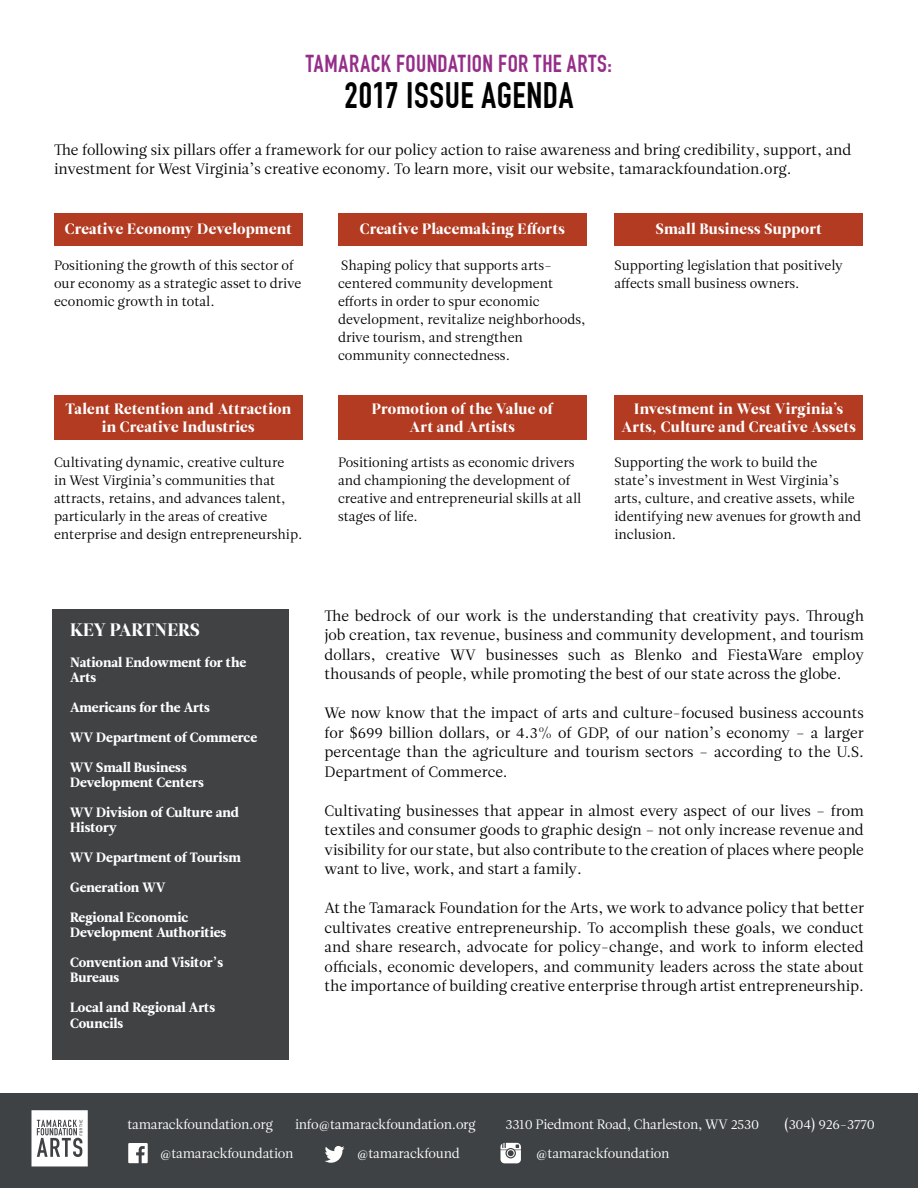
<style>
.page{position:relative;width:918px;height:1188px;background:#fff}
.page>*{position:absolute;margin:0;border:0;box-sizing:border-box;transform-origin:0 0}
.t1{font:700 36px "DIN Condensed";letter-spacing:.015em;color:#010102}
.t2{font:700 24px "DIN Condensed";letter-spacing:.02em;color:#952d89}
.t3{font:18px "Leitura Display";color:#fff}
.t4{font:15px/19.5px "Leitura Roman 1";color:#000;text-align:justify}
.t5{font:15px/18px "Leitura Display";letter-spacing:.02em;color:#fff;text-align:center}
.t6{font:13.5px/18px "Leitura Roman 1";color:#000}
.t7{font:13.5px/15px "Leitura News Roman 4";color:#fff}
.t8{font:13.5px "Leitura Roman 1";letter-spacing:-.02em;color:#fff}
</style>
<div class="page">
<div style="left:0;top:1094px;width:918px;height:94px;background:#3f4244"></div>
<div style="left:54px;top:214px;width:249px;height:32px;background:#b23b22"></div>
<div style="left:338px;top:214px;width:249px;height:32px;background:#b23b22"></div>
<div style="left:615px;top:214px;width:248px;height:32px;background:#b23b22"></div>
<div style="left:54px;top:395px;width:249px;height:45px;background:#b23b22"></div>
<div style="left:338px;top:395px;width:249px;height:45px;background:#b23b22"></div>
<div style="left:615px;top:395px;width:248px;height:45px;background:#b23b22"></div>
<svg style="left:325px;top:1146px;width:20px;height:17px"></svg>
<svg style="left:128px;top:1143px;width:20px;height:20px"></svg>
<svg style="left:501px;top:1143px;width:20px;height:20px"></svg>
<svg style="left:32px;top:1110px;width:56px;height:56px;background:#d5d5d6"></svg>
<div style="left:52px;top:609px;width:237px;height:451px;background:#404243"></div>
<h2 class="t2" style="left:306px;top:50px;width:308px">TAMARACK FOUNDATION FOR THE ARTS:</h2>
<h1 class="t1" style="left:345px;top:74px;width:230px">2017 ISSUE AGENDA</h1>
<p class="t4" style="left:54px;top:140px;width:799px">The following six pillars offer a framework for our policy action to raise awareness and bring credibility, support, and investment for West Virginia’s creative economy. To learn more, visit our website, tamarackfoundation.org.</p>
<p class="t5" style="left:65px;top:220px;width:229px">Creative Economy Development</p>
<p class="t5" style="left:360px;top:220px;width:207px">Creative Placemaking Efforts</p>
<p class="t5" style="left:656px;top:220px;width:168px">Small Business Support</p>
<p class="t6" style="left:54px;top:257px;width:249px">Positioning the growth of this sector of our economy as a strategic asset to drive economic growth in total.</p>
<p class="t6" style="left:338px;top:257px;width:249px">Shaping policy that supports arts&shy;centered community development efforts in order to spur economic development, revitalize neighborhoods, drive tourism, and strengthen community connectedness.</p>
<p class="t6" style="left:615px;top:257px;width:230px">Supporting legislation that positively affects small business owners.</p>
<p class="t5" style="left:66px;top:400px;width:227px">Talent Retention and Attraction in Creative Industries</p>
<p class="t5" style="left:372px;top:400px;width:183px">Promotion of the Value of<br>Art and Artists</p>
<p class="t5" style="left:622px;top:400px;width:236px">Investment in West Virginia’s<br>Arts, Culture and Creative Assets</p>
<p class="t6" style="left:54px;top:453px;width:250px">Cultivating dynamic, creative culture<br>in West Virginia’s communities that attracts, retains, and advances talent, particularly in the areas of creative enterprise and design entrepreneurship.</p>
<p class="t6" style="left:338px;top:453px;width:245px">Positioning artists as economic drivers and championing the development of creative and entrepreneurial skills at all stages of life.</p>
<p class="t6" style="left:615px;top:453px;width:248px">Supporting the work to build the<br>state’s investment in West Virginia’s arts, culture, and creative assets, while identifying new avenues for growth and inclusion.</p>
<p class="t3" style="left:70px;top:619px;width:131px">KEY PARTNERS</p>
<p class="t7" style="left:70px;top:655px;width:178px">National Endowment for the<br>Arts</p>
<p class="t7" style="left:70px;top:700px;width:141px">Americans for the Arts</p>
<p class="t7" style="left:70px;top:730px;width:189px">WV Department of Commerce</p>
<p class="t7" style="left:70px;top:760px;width:135px">WV Small Business<br>Development Centers</p>
<p class="t7" style="left:70px;top:805px;width:170px">WV Division of Culture and<br>History</p>
<p class="t7" style="left:70px;top:850px;width:172px">WV Department of Tourism</p>
<p class="t7" style="left:70px;top:880px;width:97px">Generation WV</p>
<p class="t7" style="left:70px;top:910px;width:158px">Regional Economic<br>Development Authorities</p>
<p class="t7" style="left:70px;top:955px;width:155px">Convention and Visitor’s<br>Bureaus</p>
<p class="t7" style="left:70px;top:999px;width:147px;line-height:16.2px">Local and Regional Arts<br>Councils</p>
<p class="t4" style="left:325px;top:606px;width:541px">The bedrock of our work is the understanding that creativity pays. Through job creation, tax revenue, business and community development, and tourism dollars, creative WV businesses such as Blenko and FiestaWare employ thousands of people, while promoting the best of our state across the globe.</p>
<p class="t4" style="left:325px;top:703px;width:541px">We now know that the impact of arts and culture-focused business accounts for $699 billion dollars, or 4.3% of GDP, of our nation’s economy – a larger percentage than the agriculture and tourism sectors – according to the U.S.<br>Department of Commerce.</p>
<p class="t4" style="left:325px;top:801px;width:541px">Cultivating businesses that appear in almost every aspect of our lives – from textiles and consumer goods to graphic design – not only increase revenue and visibility for our state, but also contribute to the creation of places where people want to live, work, and start a family.</p>
<p class="t4" style="left:325px;top:898px;width:541px">At the Tamarack Foundation for the Arts, we work to advance policy that better cultivates creative entrepreneurship. To accomplish these goals, we conduct and share research, advocate for policy-change, and work to inform elected officials, economic developers, and community leaders across the state about the importance of building creative enterprise through artist entrepreneurship.</p>
<p class="t8" style="left:127px;top:1117px;width:147px">tamarackfoundation.org</p>
<p class="t8" style="left:295px;top:1117px;width:182px">info@tamarackfoundation.org</p>
<p class="t8" style="left:505px;top:1117px;width:255px">3310 Piedmont Road, Charleston, WV 2530</p>
<p class="t8" style="left:784px;top:1117px;width:92px">(304) 926-3770</p>
<p class="t8" style="left:160px;top:1145px;width:135px">@tamarackfoundation</p>
<p class="t8" style="left:357px;top:1145px;width:105px">@tamarackfound</p>
<p class="t8" style="left:536px;top:1145px;width:135px">@tamarackfoundation</p>
</div>
